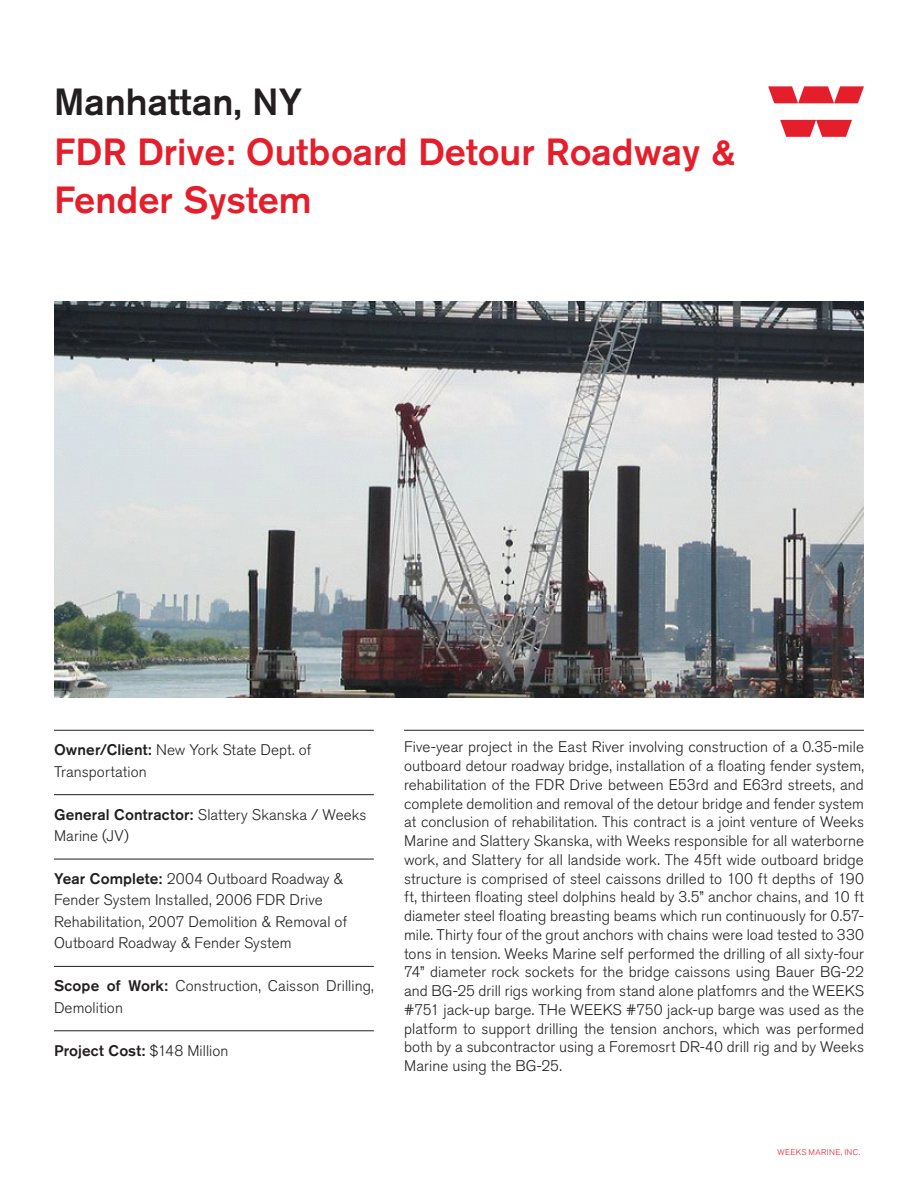
<style>
.page{position:relative;width:918px;height:1188px;background:#fff}
.page>*{position:absolute;margin:0;border:0;box-sizing:border-box;transform-origin:0 0}
._00_cover_black_25pt{font:500 37.5px "Akzidenz Grotesk Pro";color:#e41e2b}
._00_cover_black_25pt-2{font:500 37.5px "Akzidenz Grotesk Pro";color:#231f20}
._031_body_10_2pt{font:300 15.3px/18.8px "Akzidenz Grotesk Pro";letter-spacing:.005em;color:#231f20}
._031_body_10_2pt-2{font:500 15.3px "Akzidenz Grotesk Pro";letter-spacing:.01em;color:#231f20}
.t1{font:300 8.25px "Akzidenz Grotesk Pro";letter-spacing:.04em;color:#e41e2b}
.s1{font-weight:500}
.s2{font-weight:300}
</style>
<div class="page">
<hr style="left:54px;top:730px;width:320px;height:1px;background:#231f20">
<hr style="left:54px;top:794px;width:320px;height:1px;background:#231f20">
<hr style="left:54px;top:859px;width:320px;height:1px;background:#231f20">
<hr style="left:54px;top:966px;width:320px;height:1px;background:#231f20">
<hr style="left:54px;top:1031px;width:320px;height:1px;background:#231f20">
<hr style="left:404px;top:730px;width:460px;height:1px;background:#231f20">
<img style="left:54px;top:301px;width:810px;height:397px">
<svg style="left:768px;top:86px;width:96px;height:17px"></svg>
<svg style="left:780px;top:120px;width:72px;height:17px"></svg>
<p class="_00_cover_black_25pt-2" style="left:54px;top:77px;width:250px">Manhattan, NY</p>
<p class="_00_cover_black_25pt" style="left:54px;top:128px;width:683px">FDR Drive: Outboard Detour Roadway &amp;</p>
<p class="_00_cover_black_25pt" style="left:54px;top:176px;width:259px">Fender System</p>
<p class="_031_body_10_2pt" style="left:54px;top:740px;width:259px"><span class="s1">Owner/Client:</span> New York State Dept. of</p>
<p class="_031_body_10_2pt" style="left:54px;top:762px;width:94px">Transportation</p>
<p class="_031_body_10_2pt" style="left:54px;top:805px;width:314px"><span class="s1">General Contractor:</span> Slattery Skanska / Weeks</p>
<p class="_031_body_10_2pt" style="left:54px;top:826px;width:76px">Marine (JV)</p>
<p class="_031_body_10_2pt" style="left:54px;top:868px;width:291px;line-height:21.5px"><span class="s1">Year Complete:</span> 2004 Outboard Roadway &amp;<br>Fender System Installed, 2006 FDR Drive</p>
<p class="_031_body_10_2pt" style="left:54px;top:911px;width:295px;line-height:21.5px">Rehabilitation, 2007 Demolition &amp; Removal of<br>Outboard Roadway &amp; Fender System</p>
<p class="_031_body_10_2pt" style="left:54px;top:975px;width:321px;line-height:21.5px"><span class="s1">Scope of Work:</span> Construction, Caisson Drilling,<br>Demolition</p>
<p class="_031_body_10_2pt-2" style="left:54px;top:1040px;width:176px">Project Cost: <span class="s2">$148 Million</span></p>
<p class="_031_body_10_2pt" style="left:404px;top:738px;width:461px;text-align:justify">Five-year project in the East River involving construction of a 0.35-mile outboard detour roadway bridge, installation of a floating fender system, rehabilitation of the FDR Drive between E53rd and E63rd streets, and complete demolition and removal of the detour bridge and fender system at conclusion of rehabilitation. This contract is a joint venture of Weeks Marine and Slattery Skanska, with Weeks responsible for all waterborne work, and Slattery for all landside work. The 45ft wide outboard bridge structure is comprised of steel caissons drilled to 100 ft depths of 190 ft, thirteen floating steel dolphins heald by 3.5” anchor chains, and 10 ft diameter steel floating breasting beams which run continuously for 0.57- mile. Thirty four of the grout anchors with chains were load tested to 330 tons in tension. Weeks Marine self performed the drilling of all sixty-four 74” diameter rock sockets for the bridge caissons using Bauer BG-22 and BG-25 drill rigs working from stand alone platfomrs and the WEEKS #751 jack-up barge. THe WEEKS #750 jack-up barge was used as the platform to support drilling the tension anchors, which was performed both by a subcontractor using a Foremosrt DR-40 drill rig and by Weeks Marine using the BG-25.</p>
<p class="t1" style="left:778px;top:1147px;width:84px">WEEKS MARINE, INC.</p>
</div>
